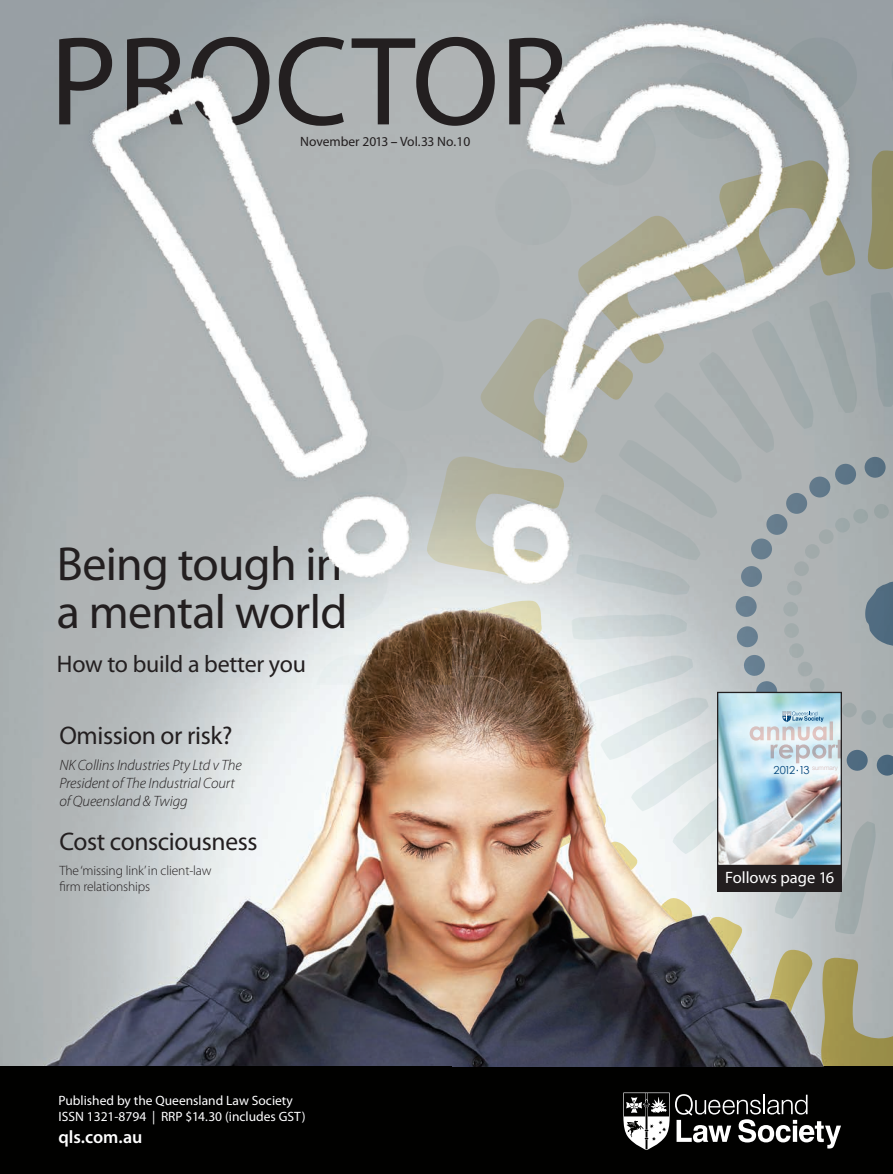
<style>
.page{position:relative;width:893px;height:1174px;background:#fff}
.page>*{position:absolute;margin:0;border:0;box-sizing:border-box;transform-origin:0 0}
.t1{font:127.5px "Myriad Pro";color:#231f20}
.t2{font:48px/48.3px "Myriad Pro";letter-spacing:-.015em;color:#231f20}
.t3{font:25.5px "Myriad Pro";letter-spacing:-.015em;color:#231f20}
.t4{font:24px "Myriad Pro";letter-spacing:-.01em;color:#231f20}
.t5{font:600 18px "Myriad Pro";color:#fff}
.t6{font:16.5px "Myriad Pro";color:#fff}
.t7{font:italic 300 15px/18px "Myriad Pro";letter-spacing:-.01em;color:#231f20}
.t8{font:13.5px/16.2px "Myriad Pro";color:#fff}
.t9{font:300 13.5px/16.2px "Myriad Pro";letter-spacing:-.01em;color:#231f20}
.t10{font:13.5px "Myriad Pro";color:#231f20}
.t11{font:11.1px "Century Gothic";letter-spacing:-.13em;color:#00447b}
.s1{font-weight:600}
</style>
<div class="page">
<img style="left:0;top:593px;width:309px;height:473px">
<div style="left:0;top:1066px;width:893px;height:108px;background:#010100"></div>
<img style="left:309px;top:593px;width:532px;height:557px">
<img style="left:0;top:0;width:893px;height:593px">
<img style="left:453px;top:587px;width:440px;height:479px">
<svg style="left:60px;top:881px;width:5px;height:10px"></svg>
<p class="t1" style="left:50px;top:3px;width:520px">PROCTOR</p>
<p class="t10" style="left:300px;top:133px;width:172px">November 2013 <span class="s1">–</span> Vol.33 No.10</p>
<p class="t2" style="left:57px;top:538px;width:292px">Being tough in a mental world</p>
<p class="t4" style="left:57px;top:649px;width:250px">How to build a better you</p>
<p class="t3" style="left:59px;top:719px;width:174px">Omission or risk?</p>
<p class="t7" style="left:59px;top:756px;width:184px">NK Collins Industries Pty Ltd v The<br>President of The Industrial Court of Queensland &amp; Twigg</p>
<p class="t3" style="left:59px;top:826px;width:200px">Cost consciousness</p>
<p class="t9" style="left:66px;top:862px;width:147px;text-indent:-6px">The ‘missing link’ in client-law rm relationships</p>
<p class="t8" style="left:59px;top:1091px;width:249px">Published by the Queensland Law Society<br>ISSN 1321-8794 | RRP $14.30 (includes GST)</p>
<p class="t5" style="left:59px;top:1125px;width:85px">qls.com.au</p>
<p class="t11" style="left:773px;top:762px;width:66px">2012.13 <sup>summary</sup></p>
<p class="t6" style="left:725px;top:867px;width:111px">Follows page 16</p>
</div>
